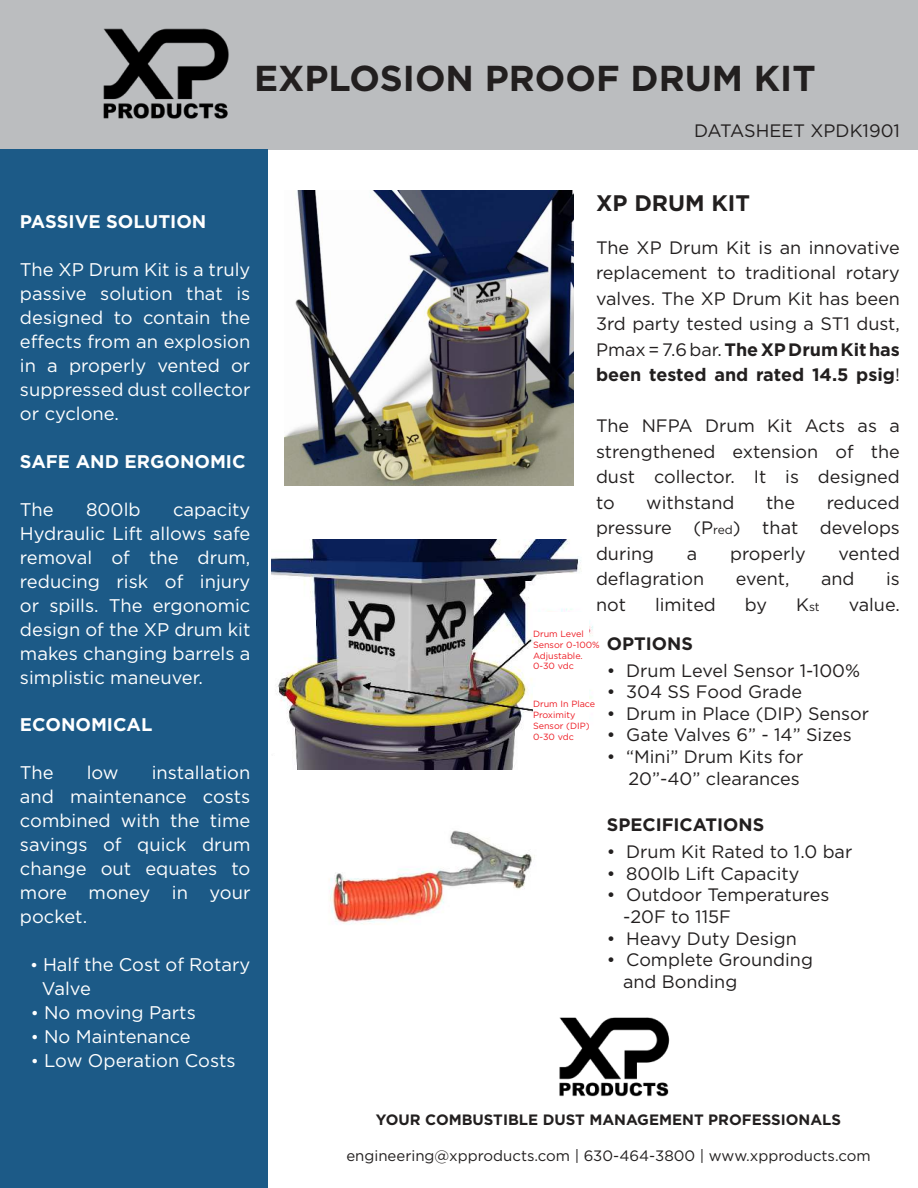
<style>
.page{position:relative;width:918px;height:1188px;background:#fff}
.page>*{position:absolute;margin:0;border:0;box-sizing:border-box;transform-origin:0 0}
.t1{font:700 36px "Gotham";color:#221f1f}
.t2{font:700 22.5px "Gotham";color:#221f1f}
.t3{font:18.3px/24px "Gotham";color:#fff;text-align:justify}
.t4{font:700 18.3px "Gotham";color:#fff}
.t5{font:18px/25.5px "Gotham";color:#221f1f;text-align:justify}
.t6{font:700 18px "Gotham";color:#221f1f}
.t7{font:15px "Gotham";color:#221f1f}
.t8{font:700 15px "Gotham";color:#221f1f}
.t9{font:12px "Gotham";color:#221f1f}
.t10{font:9px/10.8px "Gotham";color:#ed1c24}
.s1{font-size:16.95px}
.s2{font-weight:700}
.s3{font-size:12px}
.s4{font-size:18px}
</style>
<div class="page">
<img style="left:271px;top:539px;width:322px;height:230px">
<div style="left:0;top:0;width:918px;height:150px;background:#bbbdbf"></div>
<div style="left:0;top:150px;width:268px;height:1038px;background:#1c5a87"></div>
<img style="left:559px;top:1017px;width:111px;height:80px">
<img style="left:103px;top:28px;width:126px;height:91px">
<img style="left:284px;top:190px;width:290px;height:296px">
<img style="left:329px;top:830px;width:206px;height:95px">
<div style="left:270px;top:756px;width:14px;height:13px;background:#fff"></div>
<div style="left:533px;top:613px;width:56px;height:44px;background:#fff"></div>
<div style="left:533px;top:688px;width:56px;height:44px;background:#fff"></div>
<h1 class="t1" style="left:254px;top:65px;width:99px">EXPLOSION</h1>
<h1 class="t1" style="left:485px;top:65px;width:52px">PROOF</h1>
<h1 class="t1" style="left:631px;top:65px;width:28px">DRUM</h1>
<h1 class="t1" style="left:754px;top:65px;width:43px">KIT</h1>
<p class="t5" style="left:694px;top:119px;width:207px">DATASHEET XPDK1901</p>
<p class="t4" style="left:20px;top:215px;width:188px">PASSIVE SOLUTION</p>
<p class="t3" style="left:20px;top:258px;width:232px">The XP Drum Kit is a truly passive solution that is designed to contain the effects from an explosion in a properly vented or suppressed dust collector or cyclone.</p>
<p class="t4" style="left:20px;top:454px;width:227px">SAFE AND ERGONOMIC</p>
<p class="t3" style="left:20px;top:498px;width:35px">The</p>
<p class="t3" style="left:86px;top:498px;width:56px">800lb</p>
<p class="t3" style="left:20px;top:498px;width:232px;text-indent:153px">capacity Hydraulic Lift allows safe removal of the drum, reducing risk of injury or spills. The ergonomic design of the XP drum kit makes changing barrels a simplistic maneuver.</p>
<p class="t4" style="left:20px;top:718px;width:134px">ECONOMICAL</p>
<p class="t3" style="left:20px;top:762px;width:35px">The</p>
<p class="t3" style="left:87px;top:762px;width:33px">low</p>
<p class="t3" style="left:20px;top:762px;width:232px;text-indent:132px">installation and maintenance costs combined with the time savings of quick drum change out equates to more money in your pocket.</p>
<p class="t3" style="left:42px;top:953px;width:210px;text-indent:-12px"><span class="s1">•</span> Half the Cost of Rotary<br>Valve</p>
<p class="t3" style="left:31px;top:1001px;width:166px"><span class="s1">•</span> No moving Parts</p>
<p class="t3" style="left:31px;top:1025px;width:161px"><span class="s1">•</span> No Maintenance</p>
<p class="t3" style="left:31px;top:1049px;width:206px"><span class="s1">•</span> Low Operation Costs</p>
<p class="t2" style="left:596px;top:195px;width:155px">XP DRUM KIT</p>
<p class="t5" style="left:596px;top:235px;width:305px">The XP Drum Kit is an innovative replacement to traditional rotary valves. The XP Drum Kit has been 3rd party tested using a ST1 dust, Pmax = 7.6 bar. <span class="s2">The XP Drum Kit has been tested and rated 14.5 psig</span>!</p>
<p class="t5" style="left:596px;top:414px;width:305px">The NFPA Drum Kit Acts as a strengthened extension of the dust collector. It is designed to</p>
<p class="t5" style="left:596px;top:490px;width:305px;text-indent:231px">reduced pressure (P<span class="s3">red</span>) that develops during</p>
<p class="t5" style="left:646px;top:490px;width:90px">withstand</p>
<p class="t5" style="left:766px;top:490px;width:31px">the</p>
<p class="t5" style="left:687px;top:541px;width:12px">a</p>
<p class="t5" style="left:730px;top:541px;width:77px">properly</p>
<p class="t5" style="left:839px;top:541px;width:63px">vented</p>
<p class="t5" style="left:596px;top:567px;width:110px">deflagration</p>
<p class="t5" style="left:736px;top:567px;width:55px">event,</p>
<p class="t5" style="left:821px;top:567px;width:35px">and</p>
<p class="t5" style="left:886px;top:567px;width:15px">is</p>
<p class="t5" style="left:596px;top:592px;width:31px">not</p>
<p class="t5" style="left:655px;top:592px;width:62px">limited</p>
<p class="t5" style="left:745px;top:592px;width:24px">by</p>
<p class="t9" style="left:796px;top:601px;width:25px"><span class="s4">K</span>st</p>
<p class="t5" style="left:849px;top:592px;width:53px">value.</p>
<p class="t10" style="left:533px;top:629px;width:68px">Drum Level<br>Sensor 0-100%<br>Adjustable.<br>0-30 vdc</p>
<p class="t10" style="left:533px;top:699px;width:64px">Drum In Place<br>Proximity<br>Sensor (DIP)<br>0-30 vdc</p>
<p class="t6" style="left:607px;top:637px;width:88px">OpTIONS</p>
<p class="t5" style="left:607px;top:657px;width:255px">• Drum Level Sensor 1-100%</p>
<p class="t5" style="left:607px;top:679px;width:197px">• 304 SS Food Grade</p>
<p class="t5" style="left:607px;top:700px;width:264px">• Drum in Place (DIP) Sensor</p>
<p class="t5" style="left:607px;top:722px;width:246px">• Gate Valves 6” - 14” Sizes</p>
<p class="t5" style="left:607px;top:746px;width:198px;line-height:21.6px;text-align:right">• “Mini” Drum Kits for<br>20”-40” clearances</p>
<p class="t6" style="left:607px;top:818px;width:159px">SpECIFICATIONS</p>
<p class="t5" style="left:607px;top:839px;width:247px">• Drum Kit Rated to 1.0 bar</p>
<p class="t5" style="left:607px;top:860px;width:194px">• 800lb Lift Capacity</p>
<p class="t5" style="left:623px;top:884px;width:208px;line-height:21.6px;text-indent:-16px">• Outdoor Temperatures -20F to 115F</p>
<p class="t5" style="left:607px;top:925px;width:192px">• Heavy Duty Design</p>
<p class="t5" style="left:623px;top:949px;width:191px;line-height:21.6px;text-indent:-16px">• Complete Grounding and Bonding</p>
<p class="t8" style="left:376px;top:1114px;width:467px">YOUR COMBUSTIBLE DUST MANAGEMENT PROFESSIONALS</p>
<p class="t7" style="left:346px;top:1149px;width:526px">engineering@xpproducts.com | 630-464-3800 | www.xpproducts.com</p>
</div>
